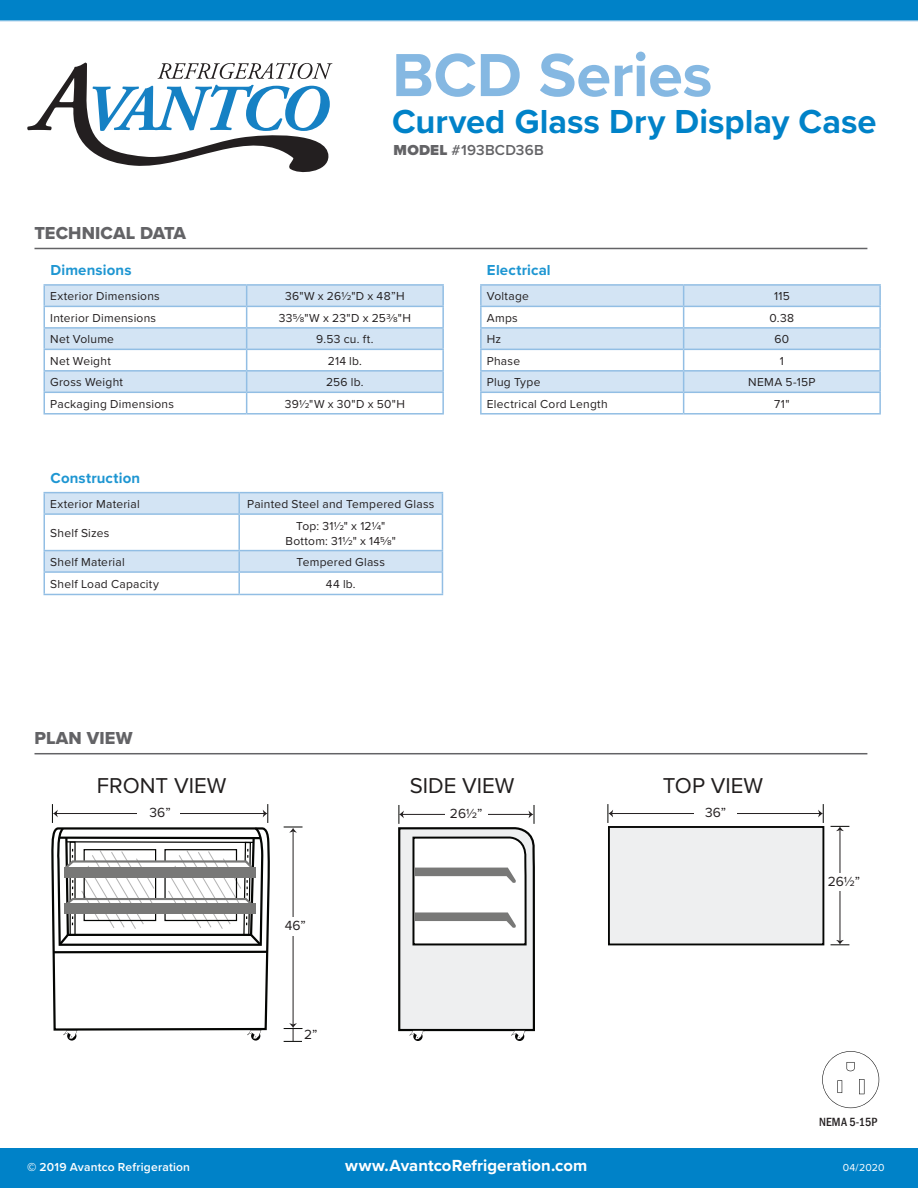
<style>
.page{position:relative;width:918px;height:1188px;background:#fff}
.page>*{position:absolute;margin:0;border:0;box-sizing:border-box;transform-origin:0 0}
.Series_Page_-_Series{font:700 63px "Proxima Nova";letter-spacing:-.005em;color:#85b8e2}
.t1{font:700 34.5px "Proxima Nova";color:#0082c8}
.t2{font:22.35px "Proxima Nova";color:#211e1e}
.t3{font:18px "Proxima Nova Extrabld";letter-spacing:.005em;color:#636366}
.t4{font:700 16.65px "Proxima Nova";letter-spacing:.005em;color:#fff}
.t5{font:700 15px "Proxima Nova";letter-spacing:.01em;color:#1e96d2}
.t6{font:600 15px "Proxima Nova";letter-spacing:.015em;color:#636366}
.t7{font:13.8px "Proxima Nova";color:#231f20}
.t8{font:500 condensed 12.15px "Franklin Gothic";letter-spacing:.02em;color:#231f20}
.t9{font:12px/15px "Proxima Nova";letter-spacing:.02em;color:#231f20;text-align:center}
.t10{font:600 12px "Proxima Nova";letter-spacing:.02em;color:#fff}
.t11{font:10.5px "Proxima Nova";color:#fff}
.s1{font-weight:900}
</style>
<div class="page">
<svg style="left:0;top:0;width:918px;height:22px;background:#0f89cb"></svg>
<hr style="left:44px;top:284px;width:203px;height:2px;background:#92bee4">
<hr style="left:247px;top:284px;width:197px;height:2px;background:#92bee4">
<hr style="left:442px;top:286px;width:2px;height:20px;background:#92bee4">
<hr style="left:247px;top:306px;width:197px;height:1px;background:#92bee4">
<hr style="left:442px;top:307px;width:2px;height:20px;background:#92bee4">
<hr style="left:247px;top:327px;width:197px;height:2px;background:#92bee4">
<hr style="left:442px;top:329px;width:2px;height:20px;background:#92bee4">
<hr style="left:247px;top:349px;width:197px;height:1px;background:#92bee4">
<hr style="left:442px;top:350px;width:2px;height:20px;background:#92bee4">
<hr style="left:247px;top:370px;width:197px;height:2px;background:#92bee4">
<hr style="left:442px;top:372px;width:2px;height:20px;background:#92bee4">
<hr style="left:247px;top:392px;width:197px;height:1px;background:#92bee4">
<svg style="left:44px;top:285px;width:399px;height:128px"></svg>
<hr style="left:442px;top:393px;width:2px;height:20px;background:#92bee4">
<hr style="left:44px;top:413px;width:203px;height:2px;background:#92bee4">
<hr style="left:247px;top:413px;width:197px;height:2px;background:#92bee4">
<hr style="left:44px;top:492px;width:195px;height:1px;background:#92bee4">
<hr style="left:239px;top:492px;width:204px;height:1px;background:#92bee4">
<svg style="left:44px;top:493px;width:399px;height:101px"></svg>
<hr style="left:44px;top:594px;width:195px;height:1px;background:#92bee4">
<hr style="left:239px;top:594px;width:204px;height:1px;background:#92bee4">
<hr style="left:480px;top:284px;width:204px;height:2px;background:#92bee4">
<hr style="left:480px;top:286px;width:2px;height:20px;background:#92bee4">
<hr style="left:684px;top:284px;width:197px;height:2px;background:#92bee4">
<hr style="left:879px;top:286px;width:2px;height:20px;background:#92bee4">
<hr style="left:480px;top:306px;width:204px;height:1px;background:#92bee4">
<hr style="left:480px;top:307px;width:2px;height:20px;background:#92bee4">
<hr style="left:684px;top:306px;width:197px;height:1px;background:#92bee4">
<hr style="left:879px;top:307px;width:2px;height:20px;background:#92bee4">
<hr style="left:480px;top:327px;width:204px;height:2px;background:#92bee4">
<hr style="left:480px;top:329px;width:2px;height:20px;background:#92bee4">
<hr style="left:684px;top:327px;width:197px;height:2px;background:#92bee4">
<hr style="left:879px;top:329px;width:2px;height:20px;background:#92bee4">
<hr style="left:480px;top:349px;width:204px;height:1px;background:#92bee4">
<hr style="left:480px;top:350px;width:2px;height:20px;background:#92bee4">
<hr style="left:684px;top:349px;width:197px;height:1px;background:#92bee4">
<hr style="left:879px;top:350px;width:2px;height:20px;background:#92bee4">
<hr style="left:480px;top:370px;width:204px;height:2px;background:#92bee4">
<hr style="left:480px;top:372px;width:2px;height:20px;background:#92bee4">
<hr style="left:684px;top:370px;width:197px;height:2px;background:#92bee4">
<hr style="left:879px;top:372px;width:2px;height:20px;background:#92bee4">
<hr style="left:480px;top:392px;width:204px;height:1px;background:#92bee4">
<hr style="left:480px;top:393px;width:2px;height:20px;background:#92bee4">
<hr style="left:684px;top:392px;width:197px;height:1px;background:#92bee4">
<svg style="left:481px;top:285px;width:399px;height:128px"></svg>
<hr style="left:879px;top:393px;width:2px;height:20px;background:#92bee4">
<hr style="left:480px;top:413px;width:204px;height:2px;background:#92bee4">
<hr style="left:684px;top:413px;width:197px;height:2px;background:#92bee4">
<hr style="left:34px;top:753px;width:833px;height:1px;background:#636366">
<hr style="left:34px;top:248px;width:833px;height:1px;background:#636366">
<svg style="left:822px;top:1051px;width:57px;height:57px"></svg>
<div style="left:609px;top:827px;width:214px;height:117px;background:#eeeff0"></div>
<div style="left:608px;top:826px;width:216px;height:119px;border:2px solid #040503"></div>
<hr style="left:611px;top:813px;width:209px;height:1px;background:#231f20">
<svg style="left:607px;top:804px;width:6px;height:19px"></svg>
<svg style="left:818px;top:804px;width:6px;height:19px"></svg>
<hr style="left:840px;top:829px;width:1px;height:113px;background:#231f20">
<svg style="left:831px;top:940px;width:18px;height:5px"></svg>
<svg style="left:831px;top:826px;width:18px;height:5px"></svg>
<div style="left:694px;top:808px;width:43px;height:11px;background:#fff"></div>
<div style="left:831px;top:874px;width:36px;height:17px;background:#fff"></div>
<hr style="left:293px;top:831px;width:1px;height:194px;background:#231f20">
<svg style="left:284px;top:827px;width:19px;height:6px"></svg>
<svg style="left:284px;top:1023px;width:19px;height:19px"></svg>
<div style="left:274px;top:917px;width:39px;height:19px;background:#fff"></div>
<svg style="left:63px;top:1032px;width:14px;height:7px"></svg>
<svg style="left:247px;top:1032px;width:14px;height:7px"></svg>
<svg style="left:51px;top:804px;width:219px;height:228px"></svg>
<svg style="left:52px;top:804px;width:216px;height:143px"></svg>
<hr style="left:54px;top:951px;width:213px;height:2px;background:#040503">
<svg style="left:413px;top:1032px;width:10px;height:9px"></svg>
<svg style="left:515px;top:1032px;width:9px;height:9px"></svg>
<svg style="left:398px;top:805px;width:137px;height:234px"></svg>
<div style="left:0;top:1148px;width:918px;height:40px;background:#0082c8"></div>
<svg style="left:27px;top:63px;width:305px;height:110px"></svg>
<p class="Series_Page_-_Series" style="left:392px;top:28px;width:322px">BCD Series</p>
<p class="t3" style="left:34px;top:219px;width:153px">TECHNICAL DATA</p>
<p class="t5" style="left:50px;top:259px;width:83px">Dimensions</p>
<p class="t1" style="left:392px;top:95px;width:486px">Curved Glass Dry Display Case</p>
<p class="t6" style="left:394px;top:139px;width:152px"><span class="s1">MODEL</span> #193BCD36B</p>
<p class="t5" style="left:487px;top:259px;width:65px">Electrical</p>
<p class="t9" style="left:50px;top:288px;width:111px">Exterior Dimensions</p>
<p class="t9" style="left:285px;top:288px;width:121px">36"W x 261/2"D x 48”H</p>
<p class="t9" style="left:50px;top:310px;width:107px">Interior Dimensions</p>
<p class="t9" style="left:279px;top:310px;width:134px">335/8"W x 23"D x 253/8"H</p>
<p class="t9" style="left:50px;top:331px;width:65px">Net Volume</p>
<p class="t9" style="left:316px;top:331px;width:59px">9.53 cu. ft.</p>
<p class="t9" style="left:50px;top:353px;width:62px">Net Weight</p>
<p class="t9" style="left:328px;top:353px;width:36px">214 lb.</p>
<p class="t9" style="left:50px;top:374px;width:74px">Gross Weight</p>
<p class="t9" style="left:326px;top:374px;width:39px">256 lb.</p>
<p class="t9" style="left:50px;top:396px;width:125px">Packaging Dimensions</p>
<p class="t9" style="left:285px;top:396px;width:121px">391/2"W x 30"D x 50"H</p>
<p class="t5" style="left:50px;top:467px;width:91px">Construction</p>
<p class="t9" style="left:50px;top:496px;width:91px">Exterior Material</p>
<p class="t9" style="left:247px;top:496px;width:189px">Painted Steel and Tempered Glass</p>
<p class="t9" style="left:50px;top:525px;width:61px">Shelf Sizes</p>
<p class="t9" style="left:286px;top:518px;width:112px">Top: 311/2" x 121/4"<br>Bottom: 311/2" x 145/8"</p>
<p class="t9" style="left:50px;top:554px;width:76px">Shelf Material</p>
<p class="t9" style="left:297px;top:554px;width:90px">Tempered Glass</p>
<p class="t9" style="left:50px;top:576px;width:110px">Shelf Load Capacity</p>
<p class="t9" style="left:326px;top:576px;width:31px">44 lb.</p>
<p class="t9" style="left:487px;top:288px;width:44px">Voltage</p>
<p class="t9" style="left:774px;top:288px;width:17px">115</p>
<p class="t9" style="left:487px;top:310px;width:32px">Amps</p>
<p class="t9" style="left:770px;top:310px;width:26px">0.38</p>
<p class="t9" style="left:487px;top:331px;width:16px">Hz</p>
<p class="t9" style="left:775px;top:331px;width:16px">60</p>
<p class="t9" style="left:487px;top:353px;width:35px">Phase</p>
<p class="t9" style="left:780px;top:353px;width:6px">1</p>
<p class="t9" style="left:487px;top:374px;width:55px">Plug Type</p>
<p class="t9" style="left:748px;top:374px;width:69px">NEMA 5-15P</p>
<p class="t9" style="left:487px;top:396px;width:122px">Electrical Cord Length</p>
<p class="t9" style="left:774px;top:396px;width:17px">71"</p>
<p class="t3" style="left:34px;top:724px;width:100px">PLAN VIEW</p>
<p class="t2" style="left:97px;top:773px;width:131px">FRONT VIEW</p>
<p class="t2" style="left:410px;top:773px;width:106px">SIDE VIEW</p>
<p class="t2" style="left:663px;top:773px;width:102px">TOP VIEW</p>
<p class="t7" style="left:150px;top:804px;width:23px">36”</p>
<p class="t7" style="left:450px;top:805px;width:34px">261⁄2”</p>
<p class="t7" style="left:705px;top:804px;width:23px">36”</p>
<p class="t7" style="left:285px;top:918px;width:23px">46”</p>
<p class="t7" style="left:304px;top:1027px;width:15px">2”</p>
<p class="t7" style="left:828px;top:874px;width:34px">261⁄2”</p>
<p class="t8" style="left:819px;top:1114px;width:60px">NEMA 5-15P</p>
<p class="t10" style="left:27px;top:1158px;width:165px"><span class="s1">©</span> 2019 Avantco Refrigeration</p>
<p class="t4" style="left:345px;top:1153px;width:243px">www.AvantcoRefrigeration.com</p>
<p class="t11" style="left:843px;top:1160px;width:43px">04/2020</p>
</div>
